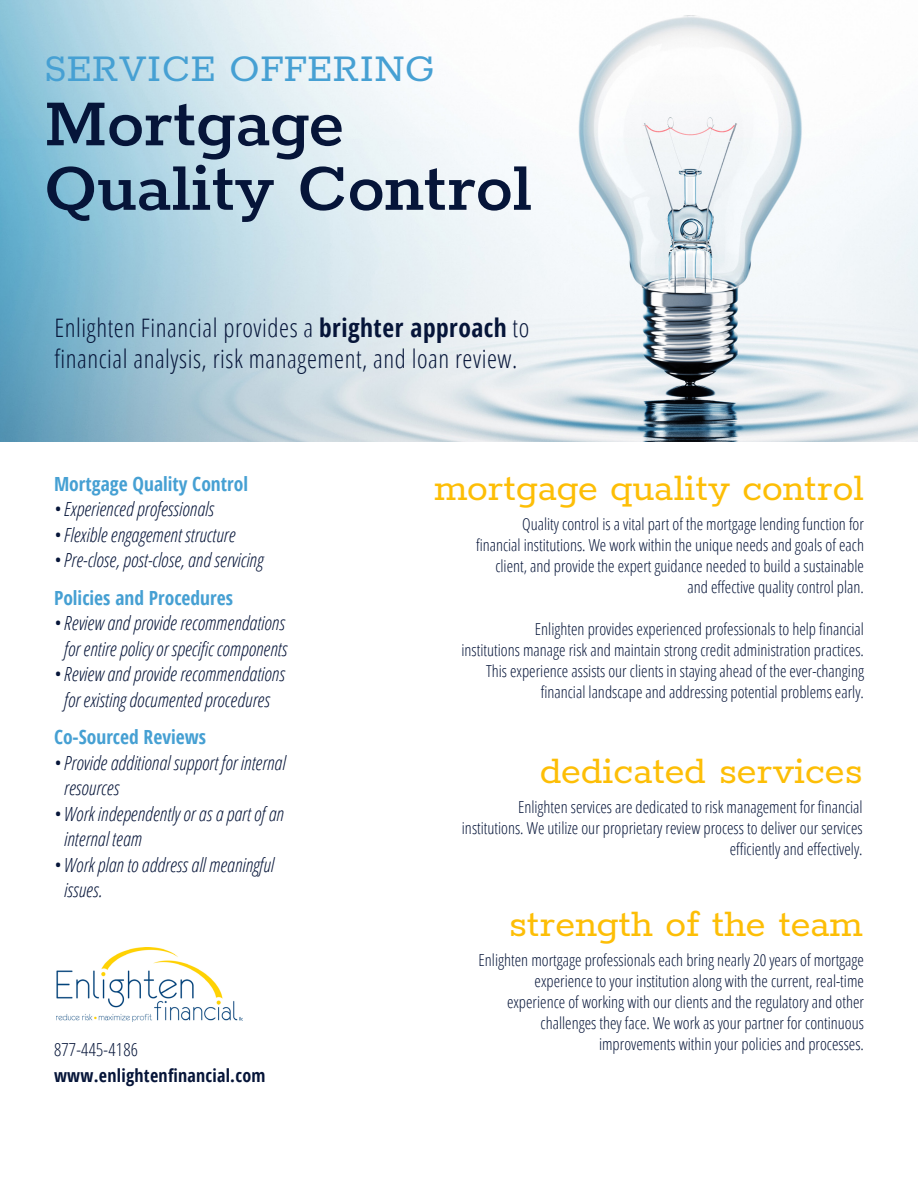
<style>
.page{position:relative;width:918px;height:1188px;background:#fff}
.page>*{position:absolute;margin:0;border:0;box-sizing:border-box;transform-origin:0 0}
.t1{font:600 75px "Rokkitt";color:#061539}
.t2{font:43.5px "Rokkitt";color:#46a0d3}
.t3{font:42px "Rokkitt";color:#fdbe06}
.t4{font:300 condensed 25.5px "Open Sans";letter-spacing:.02em;color:#061539}
.t5{font:italic 300 condensed 19.5px/25.5px "Open Sans";color:#061539}
.t6{font:700 condensed 19.5px "Open Sans";color:#46a0d3}
.t7{font:700 condensed 18px "Open Sans";letter-spacing:.015em;color:#061539}
.t8{font:300 condensed 18px "Open Sans";letter-spacing:.015em;color:#061539}
.t9{font:300 condensed 16.5px/21px "Open Sans";color:#061539;text-align:right}
.s1{font-weight:700}
</style>
<div class="page">
<img style="left:0;top:0;width:918px;height:442px">
<img style="left:57px;top:947px;width:186px;height:74px">
<p class="t2" style="left:44px;top:39px;width:392px">SERVICE OFFERING</p>
<p class="t1" style="left:44px;top:71px;width:301px">Mortgage</p>
<p class="t1" style="left:44px;top:135px;width:490px">Quality Control</p>
<p class="t4" style="left:54px;top:310px;width:476px">Enlighten Financial provides a <span class="s1">brighter approach</span> to</p>
<p class="t4" style="left:54px;top:342px;width:465px">financial analysis, risk management, and loan review.</p>
<p class="t6" style="left:54px;top:470px;width:196px">Mortgage Quality Control</p>
<p class="t5" style="left:54px;top:496px;width:161px">• Experienced professionals</p>
<p class="t5" style="left:54px;top:521px;width:183px">• Flexible engagement structure</p>
<p class="t5" style="left:54px;top:547px;width:211px">• Pre-close, post-close, and servicing</p>
<p class="t6" style="left:54px;top:584px;width:181px">Policies and Procedures</p>
<p class="t5" style="left:54px;top:610px;width:235px;text-align:center">• Review and provide recommendations for entire policy or specific components</p>
<p class="t5" style="left:54px;top:661px;width:232px;text-align:center">• Review and provide recommendations for existing documented procedures</p>
<p class="t6" style="left:54px;top:724px;width:154px">Co-Sourced Reviews</p>
<p class="t5" style="left:64px;top:749px;width:223px;text-indent:-10px">• Provide additional support for internal resources</p>
<p class="t5" style="left:64px;top:800px;width:221px;text-indent:-10px">• Work independently or as a part of an internal team</p>
<p class="t5" style="left:64px;top:851px;width:212px;text-indent:-10px">• Work plan to address all meaningful issues.</p>
<p class="t8" style="left:54px;top:1037px;width:86px">877-445-4186</p>
<p class="t7" style="left:54px;top:1062px;width:213px">www.enlightenfinancial.com</p>
<p class="t3" style="left:434px;top:460px;width:431px">mortgage quality control</p>
<p class="t9" style="left:522px;top:513px;width:343px">Quality control is a vital part of the mortgage lending function for</p>
<p class="t9" style="left:476px;top:534px;width:390px">financial institutions. We work within the unique needs and goals of each client, and provide the expert guidance needed to build a sustainable</p>
<p class="t9" style="left:688px;top:576px;width:178px">and effective quality control plan.</p>
<p class="t9" style="left:535px;top:618px;width:331px">Enlighten provides experienced professionals to help financial</p>
<p class="t9" style="left:462px;top:639px;width:404px">institutions manage risk and maintain strong credit administration practices.<br>This experience assists our clients in staying ahead of the ever-changing financial landscape and addressing potential problems early.</p>
<p class="t3" style="left:540px;top:743px;width:324px">dedicated services</p>
<p class="t9" style="left:462px;top:796px;width:402px">Enlighten services are dedicated to risk management for financial institutions. We utilize our proprietary review process to deliver our services efficiently and effectively.</p>
<p class="t3" style="left:509px;top:896px;width:355px">strength of the team</p>
<p class="t9" style="left:479px;top:949px;width:387px">Enlighten mortgage professionals each bring nearly 20 years of mortgage experience to your institution along with the current, real-time</p>
<p class="t9" style="left:507px;top:991px;width:358px">experience of working with our clients and the regulatory and other</p>
<p class="t9" style="left:541px;top:1012px;width:325px">challenges they face. We work as your partner for continuous</p>
<p class="t9" style="left:599px;top:1033px;width:266px">improvements within your policies and processes.</p>
</div>
